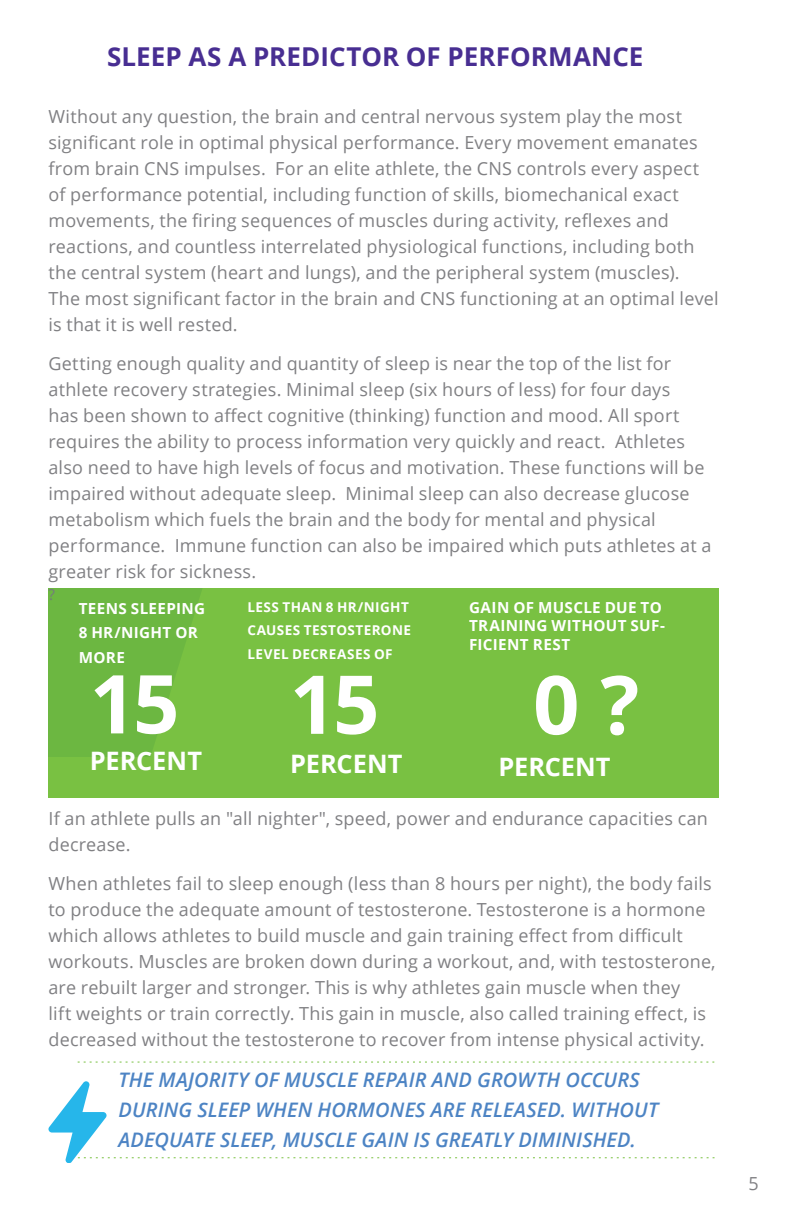
<style>
.page{position:relative;width:792px;height:1224px;background:#fff}
.page>*{position:absolute;margin:0;border:0;box-sizing:border-box;transform-origin:0 0}
.t1{font:700 81.2px "Open Sans";color:#fff}
.Purple_Headline_-_Ca{font:700 26px "Open Sans";color:#482e92}
.t2{font:700 25.4px "Open Sans";color:#fff}
.t3{font:italic 600 20px/30px "Open Sans";letter-spacing:.01em;color:#4d84c4}
.Body_text{font:18px/26px "Open Sans";letter-spacing:.01em;color:#808083}
.t4{font:700 15.2px/24.4px "Open Sans";letter-spacing:.02em;color:#fff}
.Body_text-2{font:15.2px "Open Sans";color:#808083}
.t5{font:700 13.6px/23.6px "Open Sans";letter-spacing:.03em;color:#fff}
</style>
<div class="page">
<svg style="left:78px;top:1062px;width:636px;height:1px"></svg>
<svg style="left:48px;top:1081px;width:667px;height:81px"></svg>
<div style="left:48px;top:588px;width:671px;height:210px;background:#79c142"></div>
<svg style="left:48px;top:588px;width:154px;height:168px"></svg>
<p class="Purple_Headline_-_Ca" style="left:107px;top:38px;width:538px">SLEEP AS A PREDICTOR OF PERFORMANCE</p>
<p class="Body_text" style="left:48px;top:103px;width:672px">Without any question, the brain and central nervous system play the most significant role in optimal physical performance. Every movement emanates from brain CNS impulses. For an elite athlete, the CNS controls every aspect of performance potential, including function of skills, biomechanical exact movements, the firing sequences of muscles during activity, reflexes and reactions, and countless interrelated physiological functions, including both the central system (heart and lungs), and the peripheral system (muscles).<br>The most significant factor in the brain and CNS functioning at an optimal level is that it is well rested.</p>
<p class="Body_text" style="left:48px;top:350px;width:664px">Getting enough quality and quantity of sleep is near the top of the list for athlete recovery strategies. Minimal sleep (six hours of less) for four days<br>has been shown to affect cognitive (thinking) function and mood. All sport requires the ability to process information very quickly and react. Athletes also need to have high levels of focus and motivation. These functions will be impaired without adequate sleep. Minimal sleep can also decrease glucose metabolism which fuels the brain and the body for mental and physical performance. Immune function can also be impaired which puts athletes at a greater risk for sickness.</p>
<p class="Body_text-2" style="left:48px;top:584px;width:8px">?</p>
<p class="t4" style="left:79px;top:596px;width:128px">TEENS SLEEPING<br>8 HR/NIGHT OR<br>MORE</p>
<p class="t1" style="left:90px;top:647px;width:91px">15</p>
<p class="t2" style="left:90px;top:743px;width:114px">PERCENT</p>
<p class="t5" style="left:247px;top:595px;width:165px">LESS THAN 8 HR/NIGHT<br>CAUSES TESTOSTERONE<br>LEVEL DECREASES OF</p>
<p class="t1" style="left:290px;top:647px;width:91px">15</p>
<p class="t2" style="left:290px;top:745px;width:114px">PERCENT</p>
<p class="t4" style="left:469px;top:598px;width:197px;line-height:18.2px">GAIN OF MUSCLE DUE TO<br>TRAINING WITHOUT SUF-<br>FICIENT REST</p>
<p class="t1" style="left:533px;top:648px;width:108px">0 ?</p>
<p class="t2" style="left:498px;top:748px;width:114px">PERCENT</p>
<p class="Body_text" style="left:48px;top:805px;width:661px">If an athlete pulls an "all nighter", speed, power and endurance capacities can decrease.</p>
<p class="Body_text" style="left:48px;top:870px;width:669px">When athletes fail to sleep enough (less than 8 hours per night), the body fails to produce the adequate amount of testosterone. Testosterone is a hormone which allows athletes to build muscle and gain training effect from difficult workouts. Muscles are broken down during a workout, and, with testosterone, are rebuilt larger and stronger. This is why athletes gain muscle when they<br>lift weights or train correctly. This gain in muscle, also called training effect, is decreased without the testosterone to recover from intense physical activity.</p>
<p class="t3" style="left:118px;top:1064px;width:541px">THE MAJORITY OF MUSCLE REPAIR AND GROWTH OCCURS<br>DURING SLEEP WHEN HORMONES ARE RELEASED. WITHOUT<br>ADEQUATE SLEEP, MUSCLE GAIN IS GREATLY DIMINISHED.</p>
<p class="Body_text" style="left:749px;top:1170px;width:12px">5</p>
</div>
